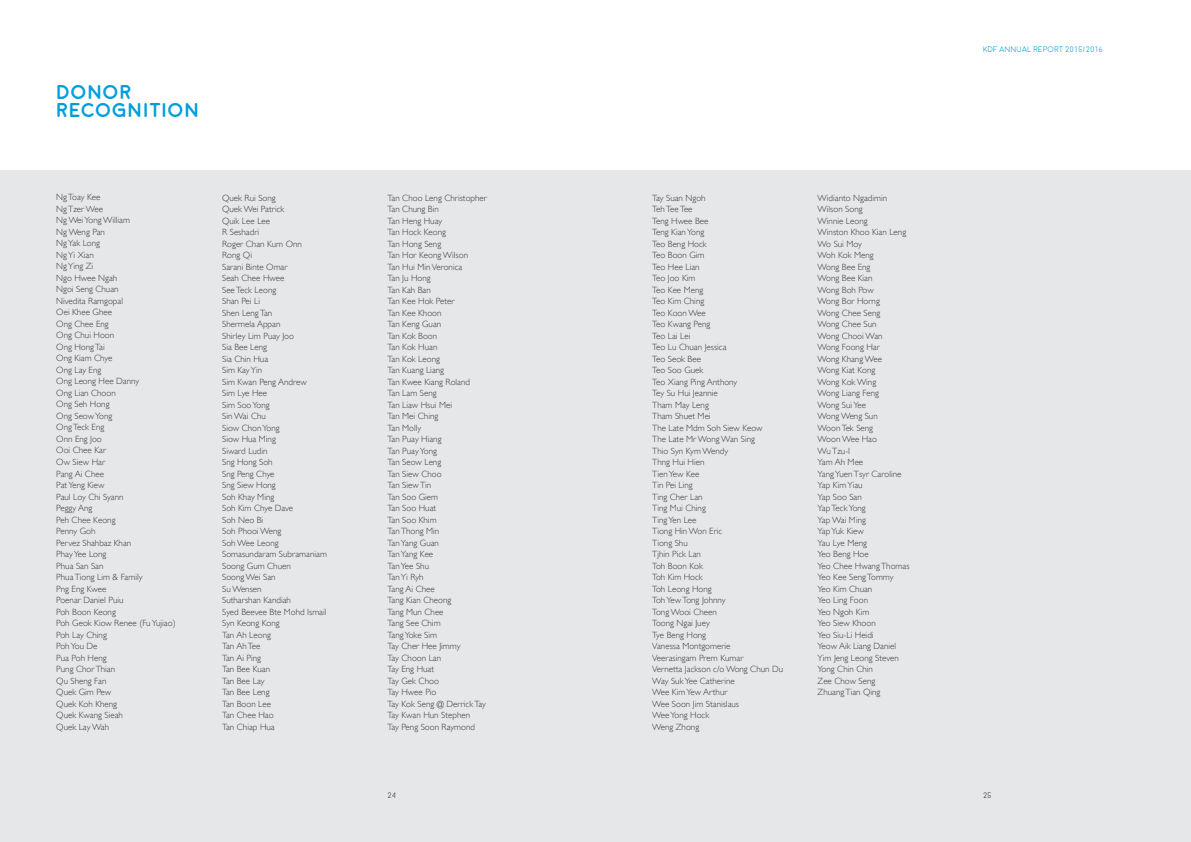
<style>
.page{position:relative;width:1191px;height:842px;background:#fff}
.page>*{position:absolute;margin:0;border:0;box-sizing:border-box;transform-origin:0 0}
.t1{font:700 20px/18px "Moon";color:#009ddc}
.t2{font:300 9px/11.5px "Gill Sans";color:#414042}
.t3{font:300 8px "Moon";color:#009ddc}
.t4{font:300 8px "Moon";color:#414042}
</style>
<div class="page">
<div style="left:0;top:170px;width:1191px;height:672px;background:#e6e7e8"></div>
<h1 class="t1" style="left:56px;top:84px;width:145px">DONOR<br>RECOGNITION</h1>
<p class="t2" style="left:56px;top:192px;width:121px">Ng Toay Kee<br>Ng Tzer Wee<br>Ng Wei Yong William<br>Ng Weng Pan<br>Ng Yak Long<br>Ng Yi Xian<br>Ng Ying Zi<br>Ngo Hwee Ngah<br>Ngoi Seng Chuan<br>Nivedita Ramgopal<br>Oei Khee Ghee<br>Ong Chee Eng<br>Ong Chui Hoon<br>Ong Hong Tai<br>Ong Kiam Chye<br>Ong Lay Eng<br>Ong Leong Hee Danny<br>Ong Lian Choon<br>Ong Seh Hong<br>Ong Seow Yong<br>Ong Teck Eng<br>Onn Eng Joo<br>Ooi Chee Kar<br>Ow Siew Har<br>Pang Ai Chee<br>Pat Yeng Kiew<br>Paul Loy Chi Syann<br>Peggy Ang<br>Peh Chee Keong<br>Penny Goh<br>Pervez Shahbaz Khan<br>Phay Yee Long<br>Phua San San<br>Phua Tiong Lim &amp; Family<br>Png Eng Kwee<br>Poenar Daniel Puiu<br>Poh Boon Keong<br>Poh Geok Kiow Renee (Fu Yujiao)<br>Poh Lay Ching<br>Poh You De<br>Pua Poh Heng<br>Pung Chor Thian<br>Qu Sheng Fan<br>Quek Gim Pew<br>Quek Koh Kheng<br>Quek Kwang Sieah<br>Quek Lay Wah</p>
<p class="t2" style="left:222px;top:192px;width:106px">Quek Rui Song<br>Quek Wei Patrick<br>Quik Lee Lee<br>R Seshadri<br>Roger Chan Kum Onn<br>Rong Qi<br>Sarani Binte Omar<br>Seah Chee Hwee<br>See Teck Leong<br>Shan Pei Li<br>Shen Leng Tan<br>Shermela Appan<br>Shirley Lim Puay Joo<br>Sia Bee Leng<br>Sia Chin Hua<br>Sim Kay Yin<br>Sim Kwan Peng Andrew<br>Sim Lye Hee<br>Sim Soo Yong<br>Sin Wai Chu<br>Siow Chon Yong<br>Siow Hua Ming<br>Siward Ludin<br>Sng Hong Soh<br>Sng Peng Chye<br>Sng Siew Hong<br>Soh Khay Ming<br>Soh Kim Chye Dave<br>Soh Neo Bi<br>Soh Phooi Weng<br>Soh Wee Leong<br>Somasundaram Subramaniam<br>Soong Gum Chuen<br>Soong Wei San<br>Su Wensen<br>Sutharshan Kandiah<br>Syed Beevee Bte Mohd Ismail<br>Syn Keong Kong<br>Tan Ah Leong<br>Tan Ah Tee<br>Tan Ai Ping<br>Tan Bee Kuan<br>Tan Bee Lay<br>Tan Bee Leng<br>Tan Boon Lee<br>Tan Chee Hao<br>Tan Chiap Hua</p>
<p class="t2" style="left:387px;top:192px;width:101px">Tan Choo Leng Christopher<br>Tan Chung Bin<br>Tan Heng Huay<br>Tan Hock Keong<br>Tan Hong Seng<br>Tan Hor Keong Wilson<br>Tan Hui Min Veronica<br>Tan Ju Hong<br>Tan Kah Ban<br>Tan Kee Hok Peter<br>Tan Kee Khoon<br>Tan Keng Guan<br>Tan Kok Boon<br>Tan Kok Huan<br>Tan Kok Leong<br>Tan Kuang Liang<br>Tan Kwee Kiang Roland<br>Tan Lam Seng<br>Tan Liaw Hsui Mei<br>Tan Mei Ching<br>Tan Molly<br>Tan Puay Hiang<br>Tan Puay Yong<br>Tan Seow Leng<br>Tan Siew Choo<br>Tan Siew Tin<br>Tan Soo Giem<br>Tan Soo Huat<br>Tan Soo Khim<br>Tan Thong Min<br>Tan Yang Guan<br>Tan Yang Kee<br>Tan Yee Shu<br>Tan Yi Ryh<br>Tang Ai Chee<br>Tang Kian Cheong<br>Tang Mun Chee<br>Tang See Chim<br>Tang Yoke Sim<br>Tay Cher Hee Jimmy<br>Tay Choon Lan<br>Tay Eng Huat<br>Tay Gek Choo<br>Tay Hwee Pio<br>Tay Kok Seng @ Derrick Tay<br>Tay Kwan Hun Stephen<br>Tay Peng Soon Raymond</p>
<p class="t2" style="left:652px;top:192px;width:132px">Tay Suan Ngoh<br>Teh Tee Tee<br>Teng Hwee Bee<br>Teng Kian Yong<br>Teo Beng Hock<br>Teo Boon Gim<br>Teo Hee Lian<br>Teo Joo Kim<br>Teo Kee Meng<br>Teo Kim Ching<br>Teo Koon Wee<br>Teo Kwang Peng<br>Teo Lai Lei<br>Teo Lu Chuan Jessica<br>Teo Seok Bee<br>Teo Soo Guek<br>Teo Xiang Ping Anthony<br>Tey Su Hui Jeannie<br>Tham May Leng<br>Tham Shuet Mei<br>The Late Mdm Soh Siew Keow<br>The Late Mr Wong Wan Sing<br>Thio Syn Kym Wendy<br>Thng Hui Hien<br>Tien Yew Kee<br>Tin Pei Ling<br>Ting Cher Lan<br>Ting Mui Ching<br>Ting Yen Lee<br>Tiong Hin Won Eric<br>Tiong Shu<br>Tjhin Pick Lan<br>Toh Boon Kok<br>Toh Kim Hock<br>Toh Leong Hong<br>Toh Yew Tong Johnny<br>Tong Wooi Cheen<br>Toong Ngai Juey<br>Tye Beng Hong<br>Vanessa Montgomerie<br>Veerasingam Prem Kumar<br>Vernetta Jackson c/o Wong Chun Du<br>Way Suk Yee Catherine<br>Wee Kim Yew Arthur<br>Wee Soon Jim Stanislaus<br>Wee Yong Hock<br>Weng Zhong</p>
<p class="t2" style="left:817px;top:192px;width:93px">Widianto Ngadimin<br>Wilson Song<br>Winnie Leong<br>Winston Khoo Kian Leng<br>Wo Sui Moy<br>Woh Kok Meng<br>Wong Bee Eng<br>Wong Bee Kian<br>Wong Boh Pow<br>Wong Bor Horng<br>Wong Chee Seng<br>Wong Chee Sun<br>Wong Chooi Wan<br>Wong Foong Har<br>Wong Khang Wee<br>Wong Kiat Kong<br>Wong Kok Wing<br>Wong Liang Feng<br>Wong Sui Yee<br>Wong Weng Sun<br>Woon Tek Seng<br>Woon Wee Hao<br>Wu Tzu-I<br>Yam Ah Mee<br>Yang Yuen Tsyr Caroline<br>Yap Kim Yiau<br>Yap Soo San<br>Yap Teck Yong<br>Yap Wai Ming<br>Yap Yuk Kiew<br>Yau Lye Meng<br>Yeo Beng Hoe<br>Yeo Chee Hwang Thomas<br>Yeo Kee Seng Tommy<br>Yeo Kim Chuan<br>Yeo Ling Foon<br>Yeo Ngoh Kim<br>Yeo Siew Khoon<br>Yeo Siu-Li Heidi<br>Yeow Aik Liang Daniel<br>Yim Jeng Leong Steven<br>Yong Chin Chin<br>Zee Chow Seng<br>Zhuang Tian Qing</p>
<p class="t4" style="left:387px;top:791px;width:10px">24</p>
<p class="t3" style="left:983px;top:46px;width:121px">KDF ANNUAL REPORT 2015/2016</p>
<p class="t4" style="left:983px;top:791px;width:10px">25</p>
</div>
